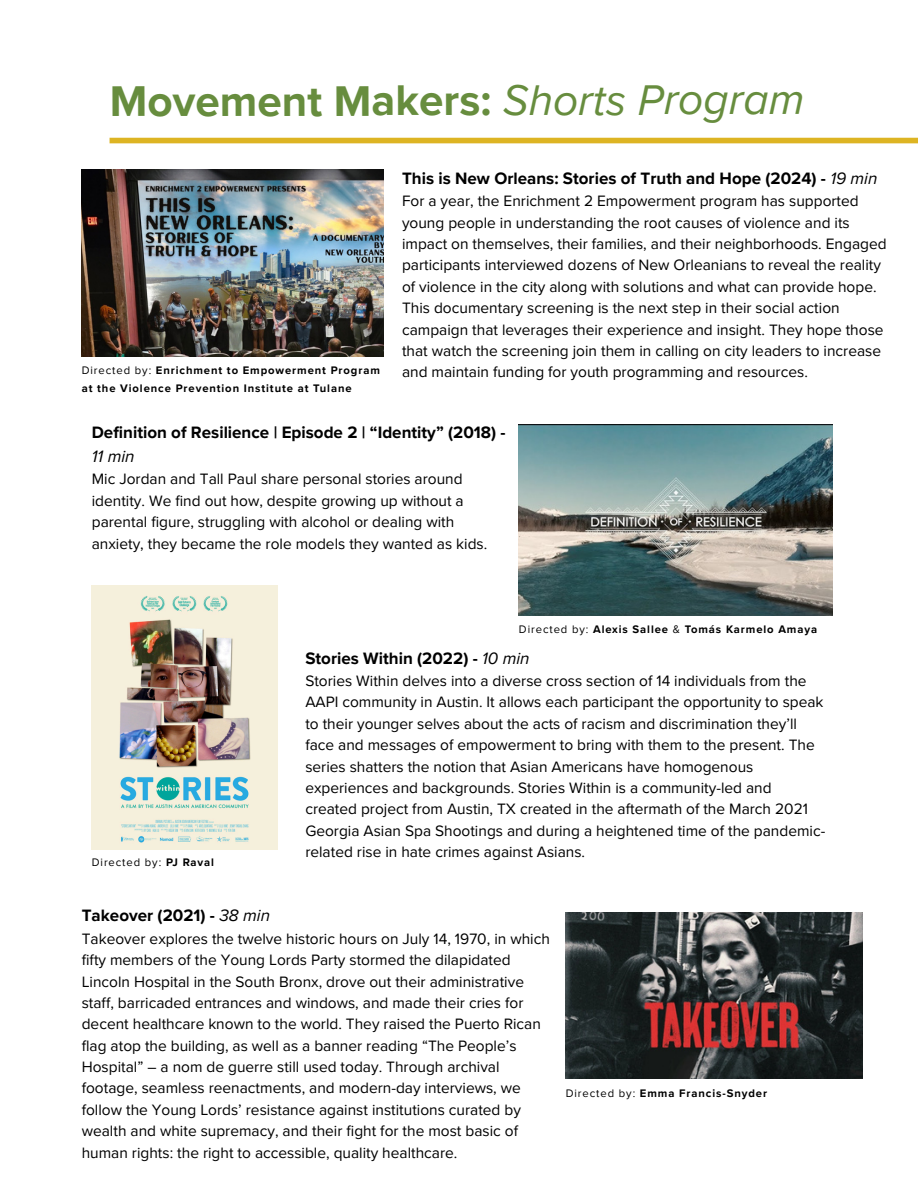
<style>
.page{position:relative;width:918px;height:1188px;background:#fff}
.page>*{position:absolute;margin:0;border:0;box-sizing:border-box;transform-origin:0 0}
.t1{font:700 44.1px "Proxima Nova";letter-spacing:-.005em;color:#678d3e}
.t2{font:700 16.95px/23.7px "Proxima Nova";color:#000}
.t3{font:15.45px/21.3px "Proxima Nova";color:#000}
.t4{font:700 11.25px/17.9px "Proxima Nova";letter-spacing:.08em;color:#000}
.t5{font:11.25px "Proxima Nova";letter-spacing:.08em;color:#000}
.s1{font-weight:400;font-style:italic}
.s2{font-weight:400}
.s3{font-weight:700}
</style>
<div class="page">
<div style="left:110px;top:138px;width:808px;height:5px;background:#ddb423"></div>
<img style="left:82px;top:170px;width:301px;height:187px">
<img style="left:519px;top:424px;width:314px;height:192px">
<img style="left:92px;top:585px;width:185px;height:265px">
<img style="left:566px;top:912px;width:297px;height:167px">
<h1 class="t1" style="left:110px;top:75px;width:697px">Movement Makers: <span class="s1">Shorts Program</span></h1>
<h2 class="t4" style="left:82px;top:362px;width:300px"><span class="s2">Directed by:</span> Enrichment to Empowerment Program at the Violence Prevention Institute at Tulane</h2>
<p class="t2" style="left:402px;top:167px;width:477px">This is New Orleans: Stories of Truth and Hope (2024) - <span class="s1">19 min</span></p>
<p class="t3" style="left:402px;top:191px;width:486px">For a year, the Enrichment 2 Empowerment program has supported young people in understanding the root causes of violence and its impact on themselves, their families, and their neighborhoods. Engaged participants interviewed dozens of New Orleanians to reveal the reality of violence in the city along with solutions and what can provide hope.<br>This documentary screening is the next step in their social action campaign that leverages their experience and insight. They hope those that watch the screening join them in calling on city leaders to increase and maintain funding for youth programming and resources.</p>
<p class="t2" style="left:92px;top:421px;width:415px">Definition of Resilience | Episode 2 | “Identity” (2018) -<br><span class="s1">11 min</span></p>
<p class="t3" style="left:92px;top:469px;width:397px">Mic Jordan and Tall Paul share personal stories around identity. We find out how, despite growing up without a parental figure, struggling with alcohol or dealing with anxiety, they became the role models they wanted as kids.</p>
<p class="t4" style="left:519px;top:620px;width:300px"><span class="s2">Directed by:</span> Alexis Sallee <span class="s2">&amp;</span> Tomás Karmelo Amaya</p>
<p class="t5" style="left:92px;top:856px;width:124px">Directed by: <span class="s3">PJ Raval</span></p>
<p class="t2" style="left:305px;top:646px;width:226px">Stories Within (2022) - <span class="s1">10 min</span></p>
<p class="t3" style="left:305px;top:671px;width:522px">Stories Within delves into a diverse cross section of 14 individuals from the AAPI community in Austin. It allows each participant the opportunity to speak to their younger selves about the acts of racism and discrimination they’ll face and messages of empowerment to bring with them to the present. The series shatters the notion that Asian Americans have homogenous experiences and backgrounds. Stories Within is a community-led and created project from Austin, TX created in the aftermath of the March 2021<br>Georgia Asian Spa Shootings and during a heightened time of the pandemic&shy;related rise in hate crimes against Asians.</p>
<h2 class="t2" style="left:82px;top:904px;width:190px">Takeover (2021) - <span class="s1">38 min</span></h2>
<h2 class="t3" style="left:82px;top:928px;width:470px">Takeover explores the twelve historic hours on July 14, 1970, in which fifty members of the Young Lords Party stormed the dilapidated Lincoln Hospital in the South Bronx, drove out their administrative staff, barricaded entrances and windows, and made their cries for decent healthcare known to the world. They raised the Puerto Rican flag atop the building, as well as a banner reading “The People’s Hospital” – a nom de guerre still used today. Through archival footage, seamless reenactments, and modern-day interviews, we follow the Young Lords’ resistance against institutions curated by wealth and white supremacy, and their fight for the most basic of human rights: the right to accessible, quality healthcare.</h2>
<p class="t4" style="left:566px;top:1084px;width:203px"><span class="s2">Directed by:</span> Emma Francis-Snyder</p>
</div>
